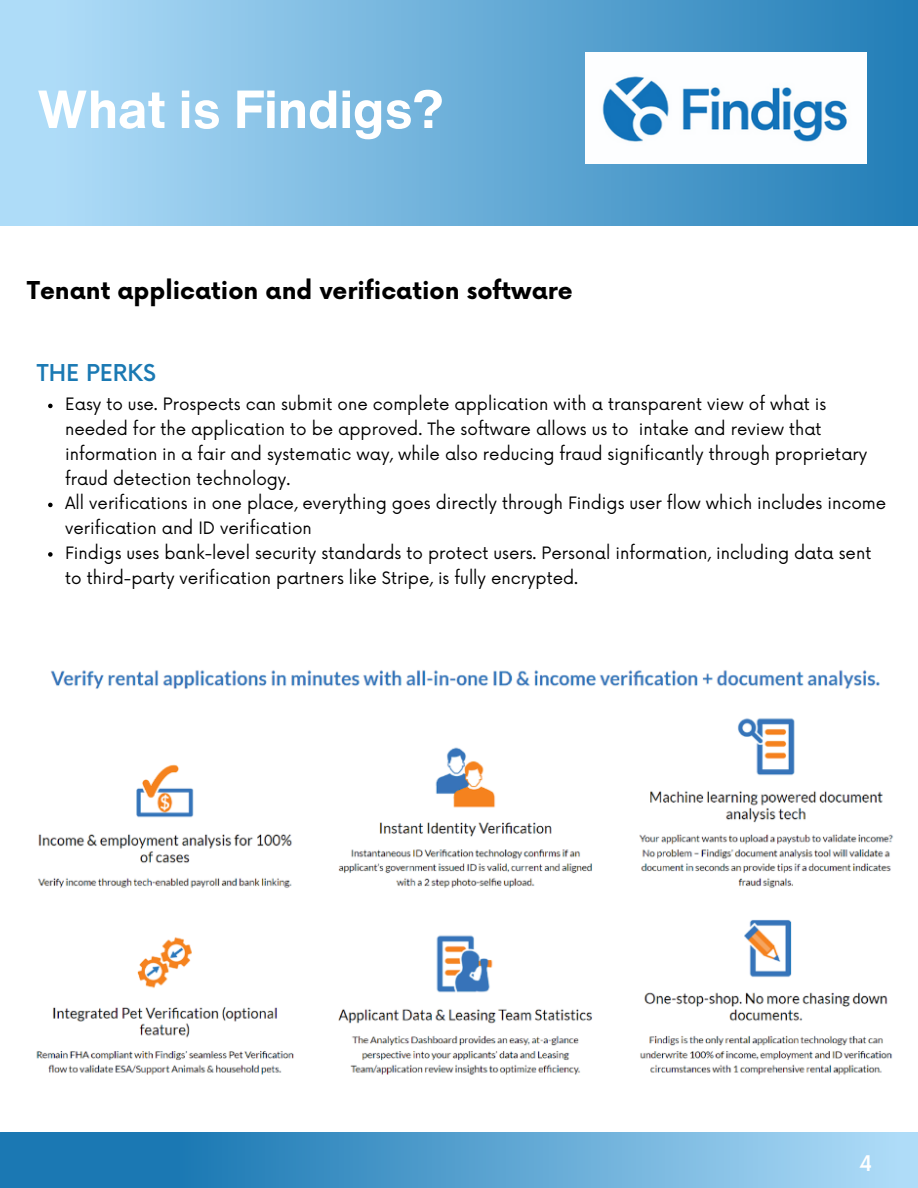
<style>
.page{position:relative;width:918px;height:1188px;background:#fff}
.page>*{position:absolute;margin:0;border:0;box-sizing:border-box;transform-origin:0 0}
.t1{font:700 52.65px "Helvetica Now Text";color:#fff}
.t2{font:700 24px "Now";color:#000}
.t3{font:500 22.65px "Now";color:#1a79b3}
.t4{font:500 21px "Now";color:#fff}
.t5{font:16.65px/24.8px "Now";color:#000}
</style>
<div class="page">
<svg style="left:0;top:0;width:918px;height:226px;background:#73b4dc"></svg>
<svg style="left:0;top:1132px;width:918px;height:56px;background:#57a1cf"></svg>
<svg style="left:48px;top:404px;width:5px;height:4px"></svg>
<svg style="left:48px;top:503px;width:5px;height:4px"></svg>
<svg style="left:48px;top:552px;width:5px;height:5px"></svg>
<img style="left:585px;top:52px;width:281px;height:112px">
<img style="left:36px;top:670px;width:858px;height:405px">
<p class="t1" style="left:37px;top:70px;width:408px">What is Findigs?</p>
<h1 class="t2" style="left:27px;top:278px;width:547px">Tenant application and verification software</h1>
<h3 class="t3" style="left:37px;top:361px;width:121px">THE PERKS</h3>
<p class="t5" style="left:65px;top:393px;width:823px">Easy to use. Prospects can submit one complete application with a transparent view of what is needed for the application to be approved. The software allows us to intake and review that information in a fair and systematic way, while also reducing fraud significantly through proprietary fraud detection technology.<br>All verifications in one place, everything goes directly through Findigs user flow which includes income verification and ID verification<br>Findigs uses bank-level security standards to protect users. Personal information, including data sent to third-party verification partners like Stripe, is fully encrypted.</p>
<p class="t4" style="left:859px;top:1152px;width:15px">4</p>
</div>
